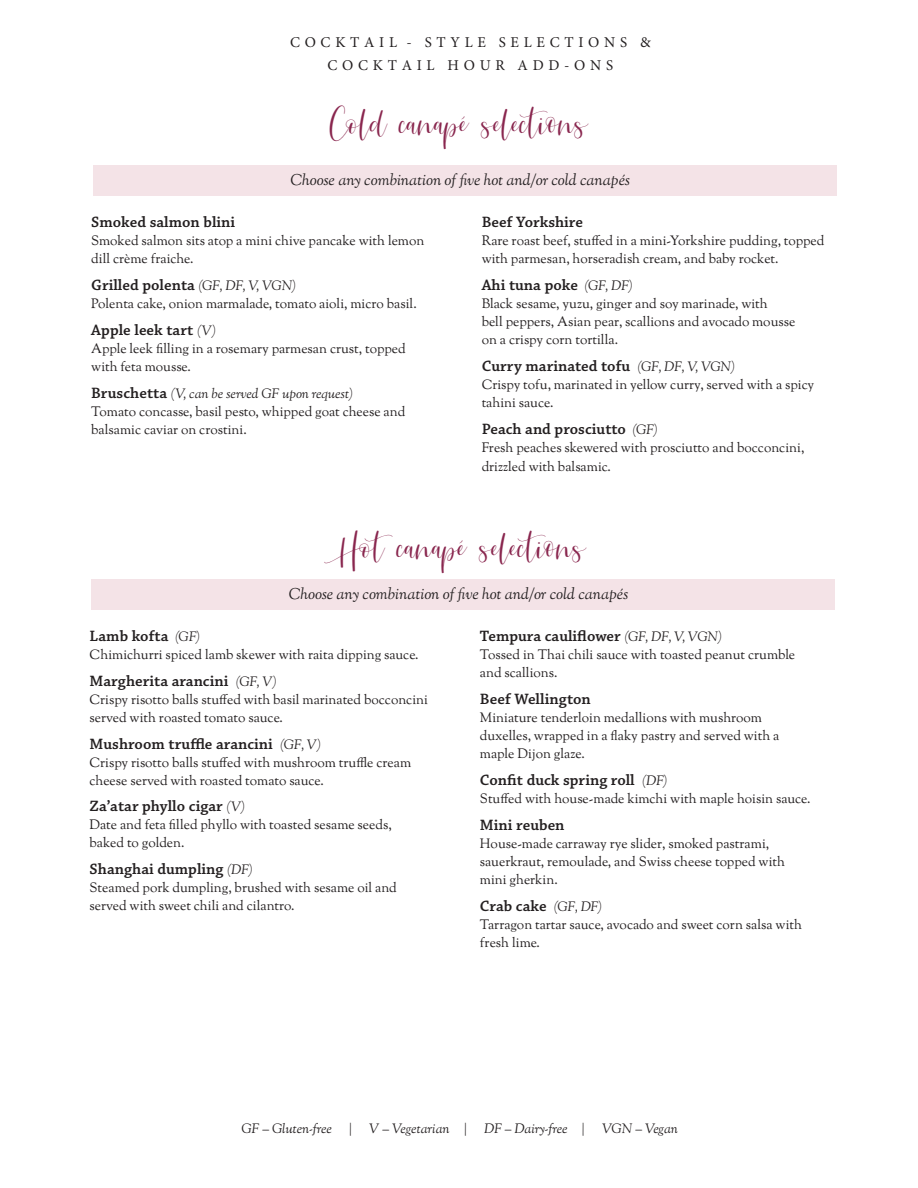
<style>
.page{position:relative;width:918px;height:1188px;background:#fff}
.page>*{position:absolute;margin:0;border:0;box-sizing:border-box;transform-origin:0 0}
.t1{font:40.5px "Julietta";color:#89264e}
.items{font:15.75px "Chaparral Pro Semibold Capt";color:#231f20}
.t2{font:italic 15.75px "Sorts Mill Goudy";letter-spacing:-.005em;color:#231f20}
.t3{font:15px/22.6px "Minion Pro";letter-spacing:.315em;color:#231f20;text-align:center}
.items-2{font:13.5px/18px "Sorts Mill Goudy";color:#231f20}
.t4{font:italic 13.5px "Sorts Mill Goudy";letter-spacing:-.005em;color:#231f20}
.t5{font:italic 13.5px "Sorts Mill Goudy";letter-spacing:-.025em;color:#231f20}
.s1{font-family:"Sorts Mill Goudy";font-style:italic;font-size:13.5px}
.s2{font-family:"Chaparral Pro Semibold Capt";font-style:normal;font-size:15.75px}
</style>
<div class="page">
<div style="left:93px;top:166px;width:743px;height:30px;background:#f4e3e7"></div>
<div style="left:91px;top:579px;width:743px;height:30px;background:#f4e3e7"></div>
<p class="t3" style="left:290px;top:31px;width:362px">COCKTAIL - STYLE SELECTIONS &amp;<br>COCKTAIL HOUR ADD-ONS</p>
<p class="t1" style="left:330px;top:99px;width:260px">Cold canapé selections</p>
<p class="t2" style="left:290px;top:170px;width:341px">Choose any combination of five hot and/or cold canapés</p>
<p class="items" style="left:91px;top:213px;width:145px">Smoked salmon blini</p>
<p class="items-2" style="left:91px;top:232px;width:335px">Smoked salmon sits atop a mini chive pancake with lemon dill crème fraiche.</p>
<p class="items" style="left:91px;top:276px;width:206px">Grilled polenta <span class="s1">(GF, DF, V, VGN)</span></p>
<p class="items-2" style="left:91px;top:295px;width:327px">Polenta cake, onion marmalade, tomato aioli, micro basil.</p>
<p class="items" style="left:91px;top:321px;width:126px">Apple leek tart <span class="s1">(V)</span></p>
<p class="items-2" style="left:91px;top:340px;width:316px">Apple leek filling in a rosemary parmesan crust, topped with feta mousse.</p>
<p class="t4" style="left:91px;top:385px;width:263px"><span class="s2">Bruschetta</span> (V, can be served GF upon request)</p>
<p class="items-2" style="left:91px;top:403px;width:316px">Tomato concasse, basil pesto, whipped goat cheese and balsamic caviar on crostini.</p>
<p class="items" style="left:482px;top:213px;width:103px">Beef Yorkshire</p>
<p class="items-2" style="left:482px;top:232px;width:344px">Rare roast beef, stuffed in a mini-Yorkshire pudding, topped with parmesan, horseradish cream, and baby rocket.</p>
<p class="items" style="left:482px;top:276px;width:152px">Ahi tuna poke <span class="s1">(GF, DF)</span></p>
<p class="items-2" style="left:482px;top:295px;width:315px">Black sesame, yuzu, ginger and soy marinade, with<br>bell peppers, Asian pear, scallions and avocado mousse on a crispy corn tortilla.</p>
<p class="items" style="left:482px;top:357px;width:255px">Curry marinated tofu <span class="s1">(GF, DF, V, VGN)</span></p>
<p class="items-2" style="left:482px;top:376px;width:334px">Crispy tofu, marinated in yellow curry, served with a spicy tahini sauce.</p>
<p class="items" style="left:482px;top:420px;width:177px">Peach and prosciutto <span class="s1">(GF)</span></p>
<p class="items-2" style="left:482px;top:439px;width:324px;line-height:18.8px">Fresh peaches skewered with prosciutto and bocconcini, drizzled with balsamic.</p>
<p class="t1" style="left:331px;top:524px;width:257px">Hot canapé selections</p>
<p class="t2" style="left:289px;top:584px;width:341px">Choose any combination of five hot and/or cold canapés</p>
<p class="items" style="left:90px;top:626px;width:112px">Lamb kofta <span class="s1">(GF)</span></p>
<p class="items-2" style="left:90px;top:646px;width:331px">Chimichurri spiced lamb skewer with raita dipping sauce.</p>
<p class="items" style="left:90px;top:671px;width:189px">Margherita arancini <span class="s1">(GF, V)</span></p>
<p class="items-2" style="left:90px;top:691px;width:340px">Crispy risotto balls stuffed with basil marinated bocconcini served with roasted tomato sauce.</p>
<p class="items" style="left:90px;top:734px;width:233px">Mushroom truffle arancini <span class="s1">(GF, V)</span></p>
<p class="items-2" style="left:90px;top:754px;width:323px">Crispy risotto balls stuffed with mushroom truffle cream cheese served with roasted tomato sauce.</p>
<p class="items" style="left:90px;top:797px;width:157px">Za’atar phyllo cigar <span class="s1">(V)</span></p>
<p class="items-2" style="left:90px;top:817px;width:304px">Date and feta filled phyllo with toasted sesame seeds, baked to golden.</p>
<p class="items" style="left:90px;top:860px;width:165px">Shanghai dumpling <span class="s1">(DF)</span></p>
<p class="items-2" style="left:90px;top:880px;width:309px">Steamed pork dumpling, brushed with sesame oil and served with sweet chili and cilantro.</p>
<p class="items" style="left:480px;top:626px;width:243px">Tempura cauliflower <span class="s1">(GF, DF, V, VGN)</span></p>
<p class="items-2" style="left:480px;top:646px;width:317px">Tossed in Thai chili sauce with toasted peanut crumble and scallions.</p>
<p class="items" style="left:480px;top:689px;width:112px">Beef Wellington</p>
<p class="items-2" style="left:480px;top:709px;width:301px">Miniature tenderloin medallions with mushroom duxelles, wrapped in a flaky pastry and served with a maple Dijon glaze.</p>
<p class="items" style="left:480px;top:770px;width:189px">Confit duck spring roll <span class="s1">(DF)</span></p>
<p class="items-2" style="left:480px;top:790px;width:332px">Stuffed with house-made kimchi with maple hoisin sauce.</p>
<p class="items" style="left:480px;top:815px;width:86px">Mini reuben</p>
<p class="items-2" style="left:480px;top:835px;width:307px">House-made carraway rye slider, smoked pastrami, sauerkraut, remoulade, and Swiss cheese topped with mini gherkin.</p>
<p class="items" style="left:480px;top:896px;width:124px">Crab cake <span class="s1">(GF, DF)</span></p>
<p class="items-2" style="left:480px;top:916px;width:324px">Tarragon tartar sauce, avocado and sweet corn salsa with fresh lime.</p>
<p class="t4" style="left:242px;top:1121px;width:92px">GF – Gluten-free</p>
<p class="t4" style="left:349px;top:1121px;width:4px">|</p>
<p class="t4" style="left:369px;top:1121px;width:99px">V – Vegetarian |</p>
<p class="t4" style="left:484px;top:1121px;width:102px">DF – Dairy-free |</p>
<p class="t5" style="left:602px;top:1121px;width:77px">VGN – Vegan</p>
</div>
